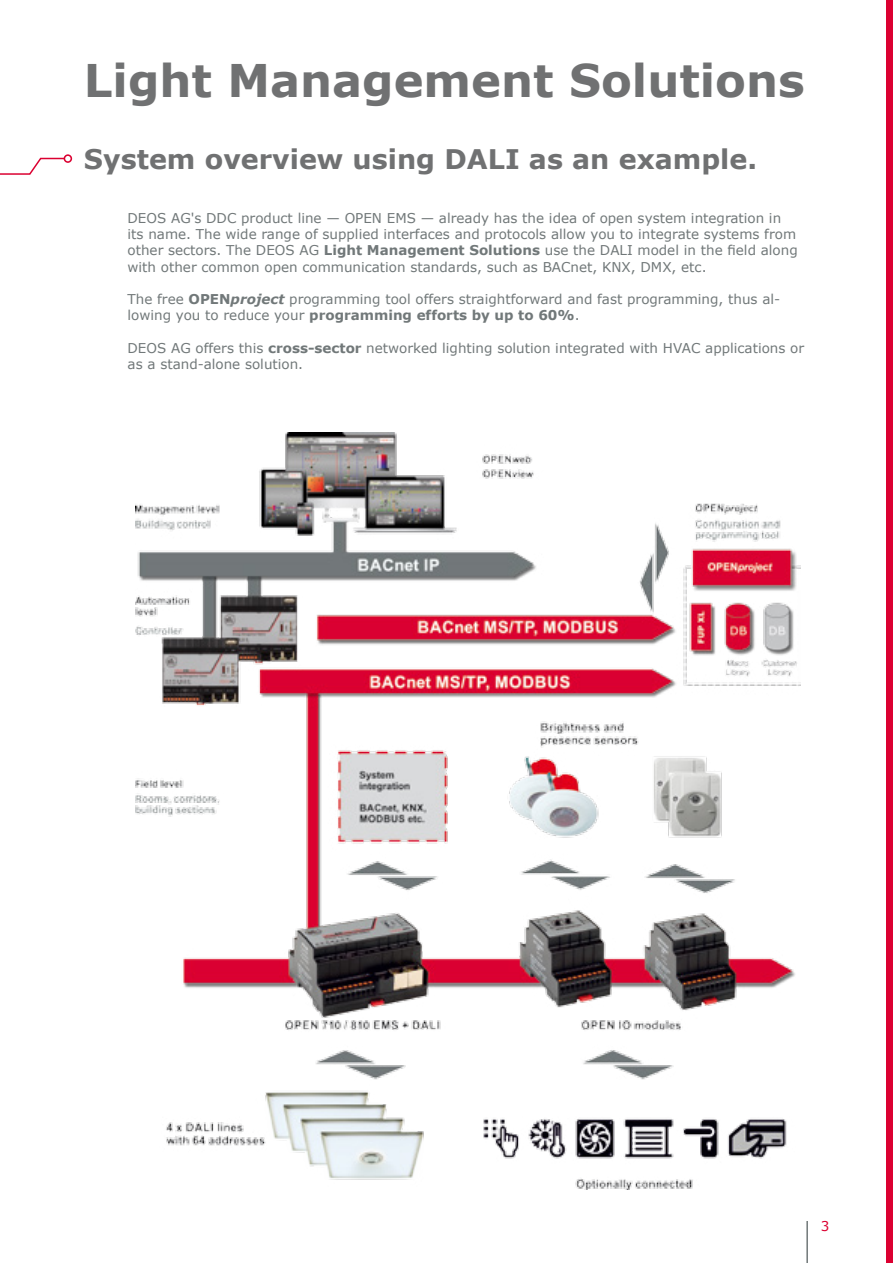
<style>
.page{position:relative;width:893px;height:1263px;background:#fff}
.page>*{position:absolute;margin:0;border:0;box-sizing:border-box;transform-origin:0 0}
.t1{font:700 45px "Verdana";color:#707172}
.t2{font:700 27px "Verdana";color:#707172}
.t3{font:13.5px/16.2px "Verdana";color:#717879}
.t4{font:13.5px "Verdana";color:#db0031}
.s1{font-weight:700}
.s2{font-weight:700;font-style:italic}
</style>
<div class="page">
<div style="left:887px;top:0;width:6px;height:1263px;background:#db0031"></div>
<hr style="left:806px;top:1221px;width:2px;height:42px;background:#717879">
<svg style="left:0;top:154px;width:72px;height:21px"></svg>
<img style="left:136px;top:432px;width:664px;height:757px">
<h1 class="t1" style="left:84px;top:48px;width:722px">Light Management Solutions</h1>
<h2 class="t2" style="left:84px;top:140px;width:675px">System overview using DALI as an example.</h2>
<p class="t3" style="left:128px;top:210px;width:672px">DEOS AG's DDC product line — OPEN EMS — already has the idea of open system integration in its name. The wide range of supplied interfaces and protocols allow you to integrate systems from other sectors. The DEOS AG <span class="s1">Light Management Solutions</span> use the DALI model in the field along with other common open communication standards, such as BACnet, KNX, DMX, etc.</p>
<p class="t3" style="left:128px;top:291px;width:654px">The free <span class="s1">OPEN</span><span class="s2">project</span> programming tool offers straightforward and fast programming, thus al&shy;lowing you to reduce your <span class="s1">programming efforts by up to 60%</span>.</p>
<p class="t3" style="left:128px;top:339px;width:678px">DEOS AG offers this <span class="s1">cross-sector</span> networked lighting solution integrated with HVAC applications or as a stand-alone solution.</p>
<p class="t4" style="left:821px;top:1216px;width:10px">3</p>
</div>
